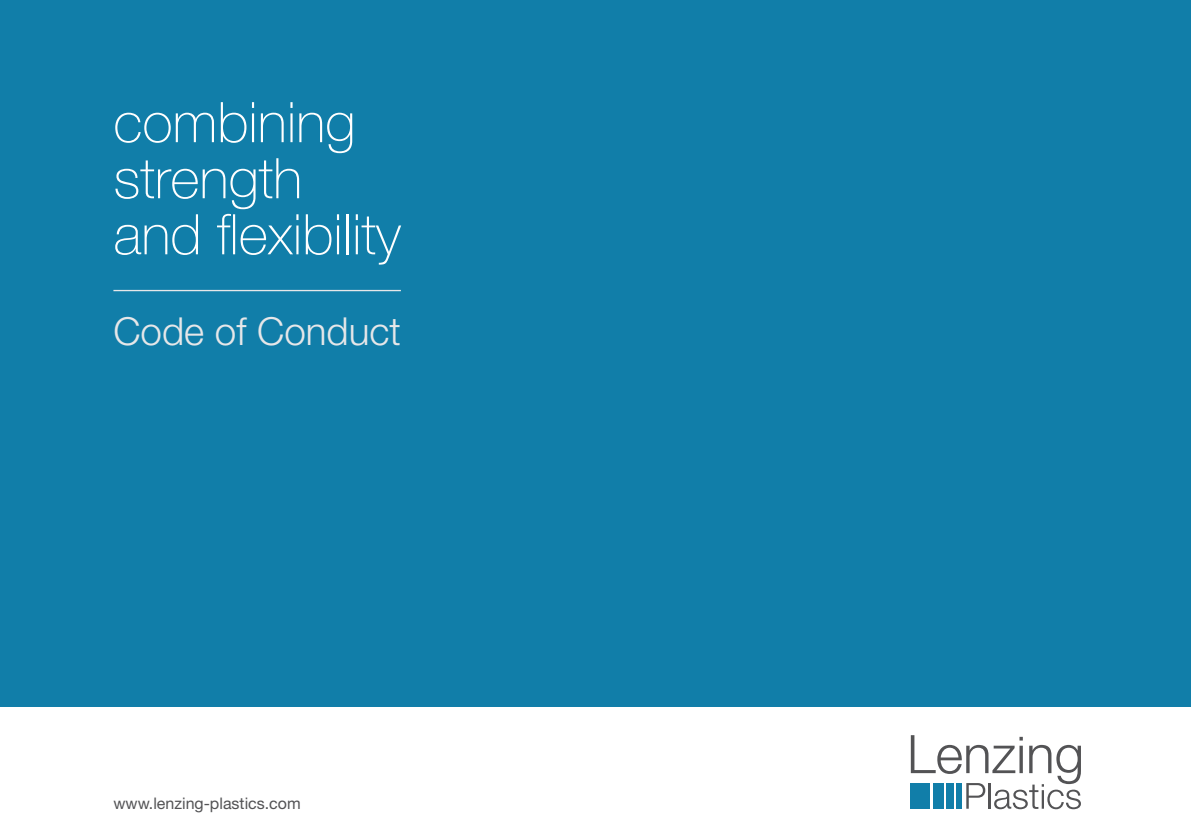
<style>
.page{position:relative;width:1191px;height:840px;background:#fff}
.page>*{position:absolute;margin:0;border:0;box-sizing:border-box;transform-origin:0 0}
.t1{font:100 56px "Helvetica Neue LT Pro";color:#fff}
.t2{font:300 38.6px "Helvetica Neue LT Pro";color:#e6e7e9}
.t3{font:16px "Helvetica Neue LT Pro";color:#535355}
</style>
<div class="page">
<div style="left:0;top:0;width:1191px;height:706px;background:#117ea9"></div>
<svg style="left:910px;top:735px;width:171px;height:73px"></svg>
<hr style="left:113px;top:290px;width:288px;height:1px;background:#e6e7e9">
<p class="t1" style="left:113px;top:89px;width:243px">combining</p>
<p class="t1" style="left:113px;top:145px;width:190px">strength</p>
<p class="t1" style="left:113px;top:201px;width:289px">and flexibility</p>
<p class="t2" style="left:113px;top:308px;width:289px">Code of Conduct</p>
<p class="t3" style="left:113px;top:793px;width:189px">www.lenzing-plastics.com</p>
</div>
